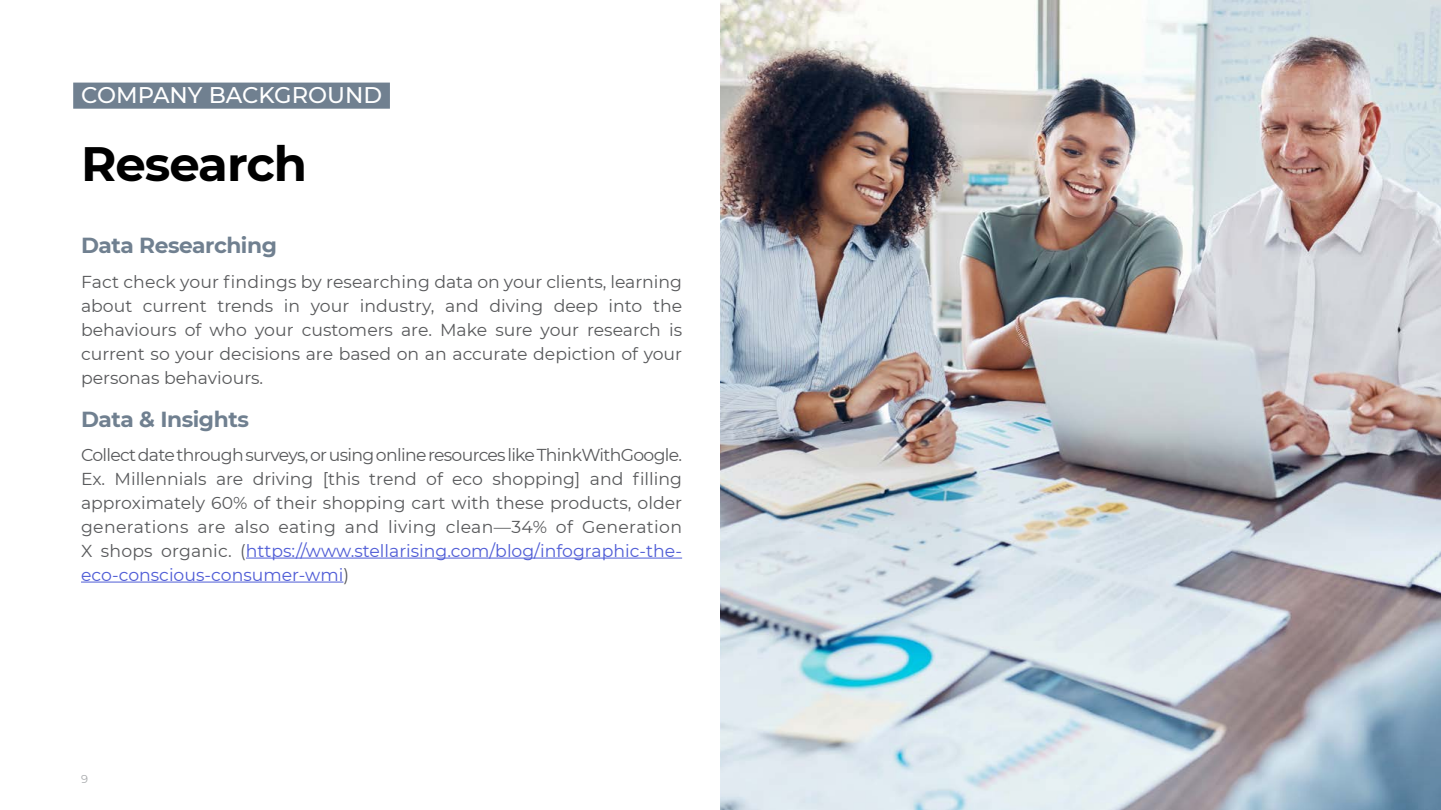
<style>
.page{position:relative;width:1441px;height:810px;background:#fff}
.page>*{position:absolute;margin:0;border:0;box-sizing:border-box;transform-origin:0 0}
.t1{font:700 48.15px "Montserrat";letter-spacing:-.02em;color:#000}
.t2{font:500 22.65px "Montserrat";color:#fff}
.t3{font:700 21.75px "Montserrat";letter-spacing:-.02em;color:#708090}
.t4{font:17.25px/24px "Montserrat";color:#58595b;text-align:justify}
.t5{font:11.48px "Montserrat";color:#a7a9ac}
.s1{color:#4f5cd6}
</style>
<div class="page">
<hr style="left:246px;top:558px;width:436px;height:1px;background:#4f5cd6">
<hr style="left:81px;top:582px;width:262px;height:1px;background:#4f5cd6">
<div style="left:73px;top:83px;width:317px;height:26px;background:#708090"></div>
<img style="left:720px;top:0;width:720px;height:810px">
<h2 class="t2" style="left:81px;top:79px;width:302px">COMPANY BACKGROUND</h2>
<h1 class="t1" style="left:81px;top:129px;width:227px">Research</h1>
<p class="t3" style="left:81px;top:230px;width:197px">Data Researching</p>
<p class="t4" style="left:81px;top:269px;width:602px">Fact check your findings by researching data on your clients, learning about current trends in your industry, and diving deep into the behaviours of who your customers are. Make sure your research is current so your decisions are based on an accurate depiction of your personas behaviours.</p>
<p class="t3" style="left:81px;top:403px;width:169px">Data &amp; Insights</p>
<p class="t4" style="left:81px;top:442px;width:602px">Collect date through surveys, or using online resources like ThinkWithGoogle.<br>Ex. Millennials are driving [this trend of eco shopping] and filling approximately 60% of their shopping cart with these products, older generations are also eating and living clean—34% of Generation X shops organic. (<span class="s1">https://www.stellarising.com/blog/infographic-the&shy;eco-conscious-consumer-wmi</span>)</p>
<p class="t5" style="left:81px;top:771px;width:8px">9</p>
</div>
